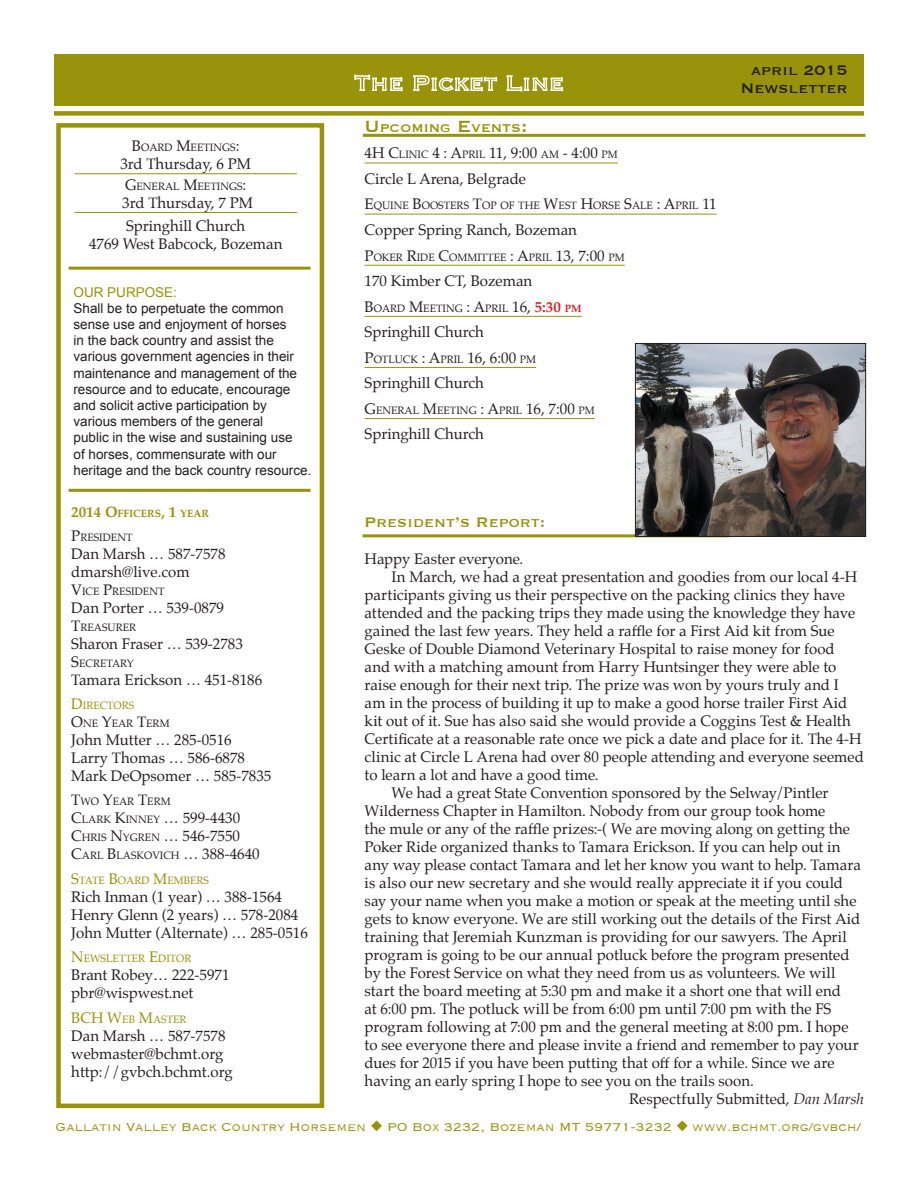
<style>
.page{position:relative;width:918px;height:1188px;background:#fff}
.page>*{position:absolute;margin:0;border:0;box-sizing:border-box;transform-origin:0 0}
.t1{font:18px "Copperplate";color:#231f20}
.t2{font:18px "Copperplate";color:#98930a}
.pres_note{font:15px/18px "Palatino";color:#231f20}
.calendar_event_PLACE{font:15px "Palatino";color:#231f20}
.t3{font:300 15px "Copperplate";letter-spacing:-.005em;color:#98930a}
.calendar_event{font:15px "Palatino";color:#231f20}
.gvbch_minutes{font:15px "Palatino";color:#231f20}
.t4{font:14.7px "Copperplate";color:#98930a}
.t5{font:13.5px/16.2px "Arial";color:#231f20}
.t6{font:13.5px "Arial";color:#98930a}
.calendar_event-2{font:10.5px "Palatino";color:#231f20}
.t7{font:10.5px "Palatino";color:#98930a}
.t8{font:700 10.5px "Palatino";color:#98930a}
.gvbch_minutes-2{font:10.5px "Palatino";color:#231f20}
.s1{font-size:15px}
.s2{font-size:10.5px}
.s3{font-size:21px}
.s4{font-weight:700;font-size:15px;color:#d1232a}
.s5{font-weight:700;color:#d1232a}
.s6{font-style:italic}
</style>
<div class="page">
<hr style="left:365px;top:163px;width:253px;height:1px;background:#98930a">
<hr style="left:365px;top:214px;width:352px;height:1px;background:#98930a">
<hr style="left:365px;top:265px;width:260px;height:1px;background:#98930a">
<hr style="left:365px;top:316px;width:217px;height:1px;background:#98930a">
<hr style="left:365px;top:367px;width:171px;height:1px;background:#98930a">
<hr style="left:365px;top:418px;width:230px;height:1px;background:#98930a">
<hr style="left:69px;top:489px;width:242px;height:3px;background:#98930a">
<hr style="left:69px;top:267px;width:242px;height:3px;background:#98930a">
<div style="left:56px;top:123px;width:268px;height:985px;border:4px solid #98930a"></div>
<hr style="left:74px;top:173px;width:223px;height:1px;background:#98930a">
<hr style="left:74px;top:212px;width:223px;height:1px;background:#98930a">
<div style="left:54px;top:54px;width:810px;height:52px;background:#98930a"></div>
<div style="left:54px;top:111px;width:810px;height:5px;background:#98930a"></div>
<svg style="left:354px;top:74px;width:49px;height:18px"></svg>
<svg style="left:413px;top:75px;width:85px;height:17px"></svg>
<svg style="left:506px;top:75px;width:58px;height:17px"></svg>
<hr style="left:363px;top:134px;width:502px;height:3px;background:#98930a">
<hr style="left:363px;top:534px;width:366px;height:3px;background:#98930a">
<img style="left:637px;top:345px;width:227px;height:190px">
<div style="left:635px;top:343px;width:231px;height:194px;border:1px solid #231f20"></div>
<p class="calendar_event-2" style="left:132px;top:139px;width:109px"><span class="s1">B</span>OARD <span class="s1">M</span>EETINGS<span class="s1">:</span></p>
<p class="pres_note" style="left:120px;top:155px;width:132px">3rd Thursday, 6 PM</p>
<p class="calendar_event-2" style="left:125px;top:177px;width:123px"><span class="s1">G</span>ENERAL <span class="s1">M</span>EETINGS<span class="s1">:</span></p>
<p class="pres_note" style="left:122px;top:194px;width:132px">3rd Thursday, 7 PM</p>
<p class="pres_note" style="left:126px;top:217px;width:121px">Springhill Church</p>
<p class="pres_note" style="left:89px;top:235px;width:195px">4769 West Babcock, Bozeman</p>
<p class="t6" style="left:74px;top:283px;width:105px">OUR PURPOSE:</p>
<p class="t5" style="left:74px;top:300px;width:239px">Shall be to perpetuate the common sense use and enjoyment of horses<br>in the back country and assist the various government agencies in their maintenance and management of the resource and to educate, encourage and solicit active participation by various members of the general<br>public in the wise and sustaining use<br>of horses, commensurate with our heritage and the back country resource.</p>
<p class="t8" style="left:71px;top:505px;width:139px"><span class="s1">2014 O</span>FFICERS<span class="s1">, 1</span> YEAR</p>
<p class="calendar_event-2" style="left:71px;top:528px;width:63px"><span class="s1">P</span>RESIDENT</p>
<p class="pres_note" style="left:71px;top:544px;width:156px">Dan Marsh … 587-7578</p>
<p class="pres_note" style="left:71px;top:562px;width:120px">dmarsh@live.com</p>
<p class="calendar_event-2" style="left:71px;top:582px;width:95px"><span class="s1">V</span>ICE <span class="s1">P</span>RESIDENT</p>
<p class="pres_note" style="left:71px;top:598px;width:154px">Dan Porter … 539-0879</p>
<p class="calendar_event-2" style="left:71px;top:618px;width:66px"><span class="s1">T</span>REASURER</p>
<p class="gvbch_minutes" style="left:71px;top:631px;width:173px">Sharon Fraser … 539-2783</p>
<p class="gvbch_minutes-2" style="left:71px;top:654px;width:64px"><span class="s1">S</span>ECRETARY</p>
<p class="gvbch_minutes" style="left:71px;top:667px;width:192px">Tamara Erickson … 451-8186</p>
<p class="t7" style="left:71px;top:697px;width:65px"><span class="s1">D</span>IRECTORS</p>
<p class="calendar_event-2" style="left:71px;top:715px;width:100px"><span class="s1">O</span>NE <span class="s1">Y</span>EAR <span class="s1">T</span>ERM</p>
<p class="pres_note" style="left:71px;top:731px;width:162px">John Mutter … 285-0516</p>
<p class="pres_note" style="left:71px;top:749px;width:175px">Larry Thomas … 586-6878</p>
<p class="pres_note" style="left:71px;top:767px;width:202px">Mark DeOpsomer … 585-7835</p>
<p class="calendar_event-2" style="left:71px;top:793px;width:101px"><span class="s1">T</span>WO <span class="s1">Y</span>EAR <span class="s1">T</span>ERM</p>
<p class="calendar_event" style="left:71px;top:806px;width:170px">C<span class="s2">LARK</span> K<span class="s2">INNEY</span> … 599-4430</p>
<p class="calendar_event" style="left:71px;top:824px;width:170px">C<span class="s2">HRIS</span> N<span class="s2">YGREN</span> … 546-7550</p>
<p class="calendar_event-2" style="left:71px;top:847px;width:190px"><span class="s1">C</span>ARL <span class="s1">B</span>LASKOVICH <span class="s1">… 388-4640</span></p>
<p class="t7" style="left:71px;top:872px;width:139px"><span class="s1">S</span>TATE <span class="s1">B</span>OARD <span class="s1">M</span>EMBERS</p>
<p class="pres_note" style="left:71px;top:888px;width:212px">Rich Inman (1 year) … 388-1564</p>
<p class="pres_note" style="left:71px;top:906px;width:229px">Henry Glenn (2 years) … 578-2084</p>
<p class="pres_note" style="left:71px;top:924px;width:238px">John Mutter (Alternate) … 285-0516</p>
<p class="t7" style="left:71px;top:950px;width:122px"><span class="s1">N</span>EWSLETTER <span class="s1">E</span>DITOR</p>
<p class="pres_note" style="left:71px;top:966px;width:160px">Brant Robey… 222-5971</p>
<p class="pres_note" style="left:71px;top:984px;width:124px">pbr@wispwest.net</p>
<p class="t7" style="left:71px;top:1011px;width:117px"><span class="s1">BCH W</span>EB <span class="s1">M</span>ASTER</p>
<p class="pres_note" style="left:71px;top:1027px;width:156px">Dan Marsh … 587-7578</p>
<p class="pres_note" style="left:71px;top:1045px;width:154px">webmaster@bchmt.org</p>
<p class="pres_note" style="left:71px;top:1063px;width:163px">http://gvbch.bchmt.org</p>
<p class="t4" style="left:365px;top:118px;width:164px"><span class="s3">U</span>pcoming <span class="s3">E</span>vents<span class="s3">:</span></p>
<p class="calendar_event" style="left:365px;top:141px;width:255px">4H C<span class="s2">LINIC</span> 4 : A<span class="s2">PRIL</span> 11, 9:00 <span class="s2">AM</span> - 4:00 <span class="s2">PM</span></p>
<p class="calendar_event_PLACE" style="left:365px;top:166px;width:163px">Circle L Arena, Belgrade</p>
<p class="calendar_event-2" style="left:365px;top:197px;width:354px"><span class="s1">E</span>QUINE <span class="s1">B</span>OOSTERS <span class="s1">T</span>OP OF THE <span class="s1">W</span>EST <span class="s1">H</span>ORSE <span class="s1">S</span>ALE <span class="s1">: A</span>PRIL <span class="s1">11</span></p>
<p class="calendar_event_PLACE" style="left:365px;top:217px;width:214px">Copper Spring Ranch, Bozeman</p>
<p class="calendar_event-2" style="left:365px;top:248px;width:262px"><span class="s1">P</span>OKER <span class="s1">R</span>IDE <span class="s1">C</span>OMMITTEE <span class="s1">: A</span>PRIL <span class="s1">13, 7:00</span> PM</p>
<p class="calendar_event_PLACE" style="left:365px;top:268px;width:169px">170 Kimber CT, Bozeman</p>
<p class="calendar_event-2" style="left:365px;top:299px;width:219px"><span class="s1">B</span>OARD <span class="s1">M</span>EETING <span class="s1">: A</span>PRIL <span class="s1">16,</span> <span class="s4">5:30</span> <span class="s5">PM</span></p>
<p class="calendar_event_PLACE" style="left:365px;top:320px;width:121px">Springhill Church</p>
<p class="calendar_event-2" style="left:365px;top:350px;width:173px"><span class="s1">P</span>OTLUCK <span class="s1">: A</span>PRIL <span class="s1">16, 6:00</span> PM</p>
<p class="calendar_event_PLACE" style="left:365px;top:371px;width:121px">Springhill Church</p>
<p class="calendar_event-2" style="left:365px;top:402px;width:232px"><span class="s1">G</span>ENERAL <span class="s1">M</span>EETING <span class="s1">: A</span>PRIL <span class="s1">16, 7:00</span> PM</p>
<p class="calendar_event_PLACE" style="left:365px;top:422px;width:121px">Springhill Church</p>
<p class="t1" style="left:751px;top:59px;width:98px">april 2015</p>
<p class="t1" style="left:740px;top:77px;width:109px">Newsletter</p>
<p class="t2" style="left:364px;top:511px;width:183px">President’s Report:</p>
<p class="pres_note" style="left:365px;top:550px;width:160px">Happy Easter everyone.</p>
<p class="pres_note" style="left:365px;top:568px;width:501px;text-indent:27px">In March, we had a great presentation and goodies from our local 4-H participants giving us their perspective on the packing clinics they have attended and the packing trips they made using the knowledge they have gained the last few years. They held a raffle for a First Aid kit from Sue Geske of Double Diamond Veterinary Hospital to raise money for food and with a matching amount from Harry Huntsinger they were able to raise enough for their next trip. The prize was won by yours truly and I<br>am in the process of building it up to make a good horse trailer First Aid kit out of it. Sue has also said she would provide a Coggins Test &amp; Health Certificate at a reasonable rate once we pick a date and place for it. The 4-H clinic at Circle L Arena had over 80 people attending and everyone seemed to learn a lot and have a good time.</p>
<p class="pres_note" style="left:365px;top:784px;width:498px;text-indent:27px">We had a great State Convention sponsored by the Selway/Pintler Wilderness Chapter in Hamilton. Nobody from our group took home<br>the mule or any of the raffle prizes:-( We are moving along on getting the Poker Ride organized thanks to Tamara Erickson. If you can help out in any way please contact Tamara and let her know you want to help. Tamara is also our new secretary and she would really appreciate it if you could say your name when you make a motion or speak at the meeting until she gets to know everyone. We are still working out the details of the First Aid training that Jeremiah Kunzman is providing for our sawyers. The April program is going to be our annual potluck before the program presented by the Forest Service on what they need from us as volunteers. We will start the board meeting at 5:30 pm and make it a short one that will end<br>at 6:00 pm. The potluck will be from 6:00 pm until 7:00 pm with the FS program following at 7:00 pm and the general meeting at 8:00 pm. I hope to see everyone there and please invite a friend and remember to pay your dues for 2015 if you have been putting that off for a while. Since we are having an early spring I hope to see you on the trails soon.</p>
<p class="pres_note" style="left:629px;top:1090px;width:236px">Respectfully Submitted, <span class="s6">Dan Marsh</span></p>
<p class="t3" style="left:56px;top:1117px;width:807px">Gallatin Valley Back Country Horsemen ◆ PO Box 3232, Bozeman MT 59771-3232 ◆ www.bchmt.org/gvbch/</p>
</div>
